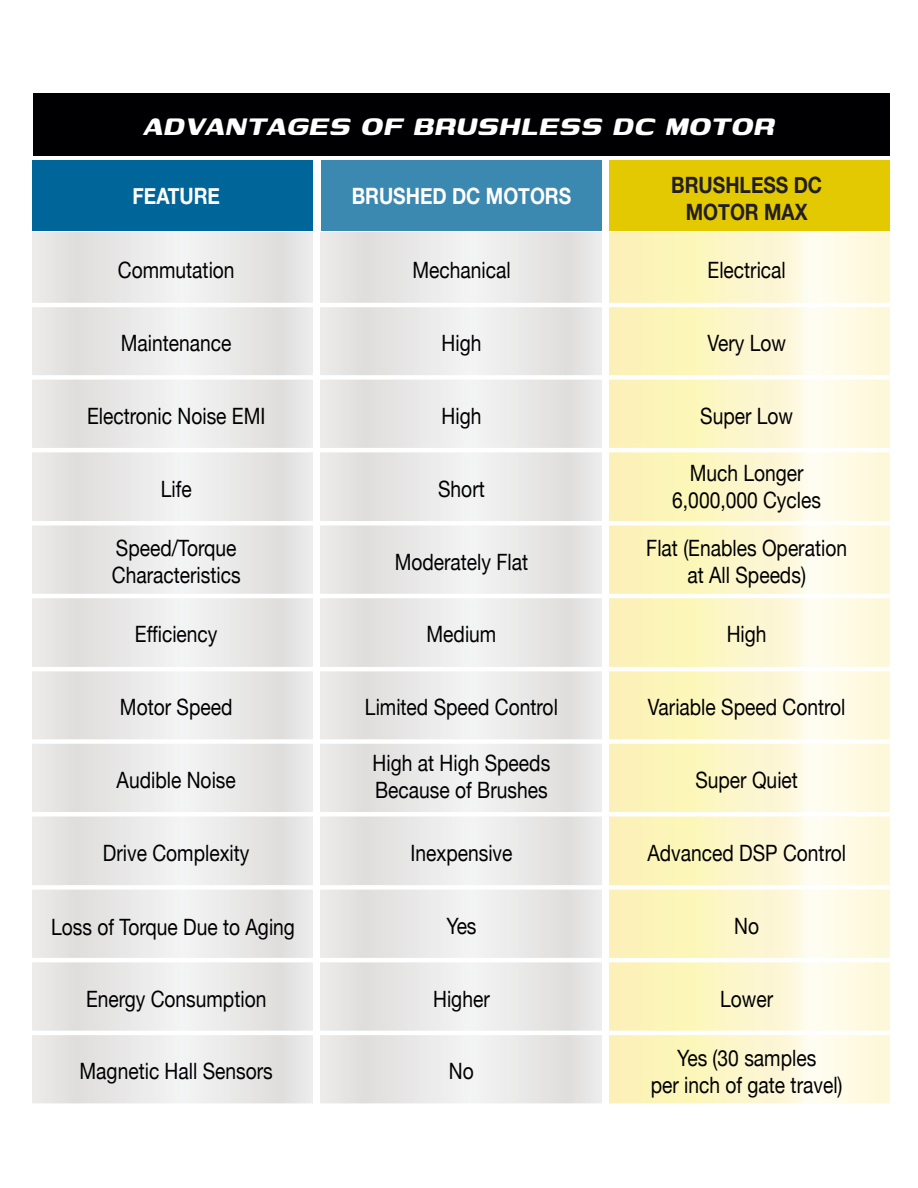
<style>
.page{position:relative;width:918px;height:1188px;background:#fff}
.page>*{position:absolute;margin:0;border:0;box-sizing:border-box;transform-origin:0 0}
.t1{font:italic 700 36px "Genos";letter-spacing:.01em;color:#fff;scale:.9 1}
.t2{font:22.5px/27px "Helvetica Neue";color:#000002;text-align:center;scale:.85 1}
.t3{font:700 22.5px "Helvetica Neue";color:#fff;scale:.85 1}
.t4{font:700 22.5px/27px "Helvetica Neue";color:#231f20;text-align:center;scale:.85 1}
</style>
<div class="page">
<div style="left:33px;top:233px;width:280px;height:71px;background:#e9e7e7"></div>
<div style="left:321px;top:233px;width:280px;height:71px;background:#e9e8e7"></div>
<svg style="left:609px;top:233px;width:280px;height:70px;background:#fcf6ce"></svg>
<div style="left:33px;top:306px;width:280px;height:70px;background:#e9e7e7"></div>
<div style="left:321px;top:306px;width:280px;height:70px;background:#e9e8e7"></div>
<svg style="left:609px;top:307px;width:280px;height:68px;background:#fcf6ce"></svg>
<div style="left:33px;top:378px;width:280px;height:71px;background:#e9e7e7"></div>
<div style="left:321px;top:378px;width:280px;height:71px;background:#e8e7e7"></div>
<svg style="left:609px;top:380px;width:280px;height:68px;background:#fcf6ce"></svg>
<div style="left:33px;top:451px;width:280px;height:71px;background:#e9e7e7"></div>
<div style="left:321px;top:451px;width:280px;height:71px;background:#e9e8e7"></div>
<svg style="left:609px;top:452px;width:280px;height:69px;background:#fcf6ce"></svg>
<div style="left:33px;top:524px;width:280px;height:71px;background:#e9e7e7"></div>
<div style="left:321px;top:524px;width:280px;height:71px;background:#e9e8e7"></div>
<svg style="left:609px;top:526px;width:280px;height:68px;background:#fcf6ce"></svg>
<div style="left:33px;top:597px;width:280px;height:71px;background:#e9e7e7"></div>
<div style="left:321px;top:597px;width:280px;height:71px;background:#e9e8e7"></div>
<svg style="left:609px;top:598px;width:280px;height:69px;background:#fcf6ce"></svg>
<div style="left:33px;top:670px;width:280px;height:71px;background:#e9e7e7"></div>
<div style="left:321px;top:670px;width:280px;height:71px;background:#e9e8e7"></div>
<svg style="left:609px;top:671px;width:280px;height:68px;background:#fcf6ce"></svg>
<div style="left:33px;top:743px;width:280px;height:70px;background:#e9e7e7"></div>
<div style="left:321px;top:743px;width:280px;height:70px;background:#e8e7e7"></div>
<svg style="left:609px;top:744px;width:280px;height:68px;background:#fcf6ce"></svg>
<div style="left:33px;top:815px;width:280px;height:71px;background:#e9e7e7"></div>
<div style="left:321px;top:815px;width:280px;height:71px;background:#e8e7e7"></div>
<svg style="left:609px;top:817px;width:280px;height:68px;background:#fcf6ce"></svg>
<div style="left:33px;top:888px;width:280px;height:71px;background:#e9e7e7"></div>
<div style="left:321px;top:888px;width:280px;height:71px;background:#e8e7e7"></div>
<svg style="left:609px;top:890px;width:280px;height:68px;background:#fcf6ce"></svg>
<div style="left:33px;top:961px;width:280px;height:71px;background:#e9e8e7"></div>
<div style="left:321px;top:961px;width:280px;height:71px;background:#e9e8e7"></div>
<svg style="left:609px;top:962px;width:280px;height:69px;background:#fcf6cf"></svg>
<div style="left:33px;top:1034px;width:280px;height:71px;background:#e9e7e7"></div>
<div style="left:321px;top:1034px;width:280px;height:71px;background:#e8e7e7"></div>
<svg style="left:609px;top:1035px;width:280px;height:68px;background:#fcf6ce"></svg>
<div style="left:33px;top:93px;width:856px;height:62px;background:#000002"></div>
<div style="left:33px;top:160px;width:280px;height:71px;background:#006599"></div>
<div style="left:321px;top:160px;width:280px;height:71px;background:#3b88b0"></div>
<div style="left:609px;top:160px;width:280px;height:71px;background:#e2c902"></div>
<hr style="left:31px;top:303px;width:859px;height:4px;background:#fff">
<div style="left:31px;top:375px;width:859px;height:5px;background:#fff"></div>
<hr style="left:31px;top:448px;width:859px;height:4px;background:#fff">
<div style="left:31px;top:521px;width:859px;height:5px;background:#fff"></div>
<hr style="left:31px;top:594px;width:859px;height:4px;background:#fff">
<hr style="left:31px;top:667px;width:859px;height:4px;background:#fff">
<div style="left:31px;top:739px;width:859px;height:5px;background:#fff"></div>
<div style="left:31px;top:812px;width:859px;height:5px;background:#fff"></div>
<div style="left:31px;top:885px;width:859px;height:5px;background:#fff"></div>
<hr style="left:31px;top:958px;width:859px;height:4px;background:#fff">
<hr style="left:31px;top:1031px;width:859px;height:4px;background:#fff">
<hr style="left:31px;top:1103px;width:859px;height:4px;background:#fff">
<h1 class="t1" style="left:144px;top:110px;width:703px">ADVANTAGES OF BRUSHLESS DC MOTOR</h1>
<p class="t3" style="left:132px;top:182px;width:105px">FEATURE</p>
<p class="t3" style="left:352px;top:182px;width:260px">BRUSHED DC MOTORS</p>
<p class="t4" style="left:671px;top:171px;width:179px">BRUSHLESS DC<br>MOTOR MAX</p>
<p class="t2" style="left:118px;top:256px;width:139px">Commutation</p>
<p class="t2" style="left:412px;top:256px;width:117px">Mechanical</p>
<p class="t2" style="left:708px;top:256px;width:94px">Electrical</p>
<p class="t2" style="left:121px;top:329px;width:132px">Maintenance</p>
<p class="t2" style="left:442px;top:329px;width:48px">High</p>
<p class="t2" style="left:707px;top:329px;width:94px">Very Low</p>
<p class="t2" style="left:87px;top:402px;width:211px">Electronic Noise EMI</p>
<p class="t2" style="left:442px;top:402px;width:48px">High</p>
<p class="t2" style="left:700px;top:402px;width:111px">Super Low</p>
<p class="t2" style="left:161px;top:475px;width:38px">Life</p>
<p class="t2" style="left:438px;top:475px;width:56px">Short</p>
<p class="t2" style="left:112px;top:534px;width:153px;text-align:left">Speed/Torque<br>Characteristics</p>
<p class="t2" style="left:395px;top:548px;width:159px">Moderately Flat</p>
<p class="t2" style="left:672px;top:459px;width:177px">Much Longer<br>6,000,000 Cycles</p>
<p class="t2" style="left:646px;top:535px;width:238px">Flat (Enables Operation at All Speeds)</p>
<p class="t2" style="left:135px;top:621px;width:99px">Efficiency</p>
<p class="t2" style="left:427px;top:621px;width:84px">Medium</p>
<p class="t2" style="left:727px;top:621px;width:48px">High</p>
<p class="t2" style="left:120px;top:693px;width:134px">Motor Speed</p>
<p class="t2" style="left:365px;top:693px;width:229px">Limited Speed Control</p>
<p class="t2" style="left:648px;top:693px;width:234px">Variable Speed Control</p>
<p class="t2" style="left:117px;top:766px;width:142px">Audible Noise</p>
<p class="t2" style="left:373px;top:750px;width:210px;text-align:left">High at High Speeds<br>Because of Brushes</p>
<p class="t2" style="left:695px;top:766px;width:122px">Super Quiet</p>
<p class="t2" style="left:103px;top:839px;width:174px">Drive Complexity</p>
<p class="t2" style="left:410px;top:839px;width:122px">Inexpensive</p>
<p class="t2" style="left:647px;top:839px;width:235px">Advanced DSP Control</p>
<p class="t2" style="left:51px;top:913px;width:288px">Loss of Torque Due to Aging</p>
<p class="t2" style="left:446px;top:912px;width:37px">Yes</p>
<p class="t2" style="left:734px;top:912px;width:31px">No</p>
<p class="t2" style="left:86px;top:985px;width:214px">Energy Consumption</p>
<p class="t2" style="left:433px;top:985px;width:68px">Higher</p>
<p class="t2" style="left:720px;top:985px;width:64px">Lower</p>
<p class="t2" style="left:80px;top:1058px;width:229px">Magnetic Hall Sensors</p>
<p class="t2" style="left:449px;top:1058px;width:31px">No</p>
<p class="t2" style="left:651px;top:1045px;width:227px">Yes (30 samples<br>per inch of gate travel)</p>
</div>
